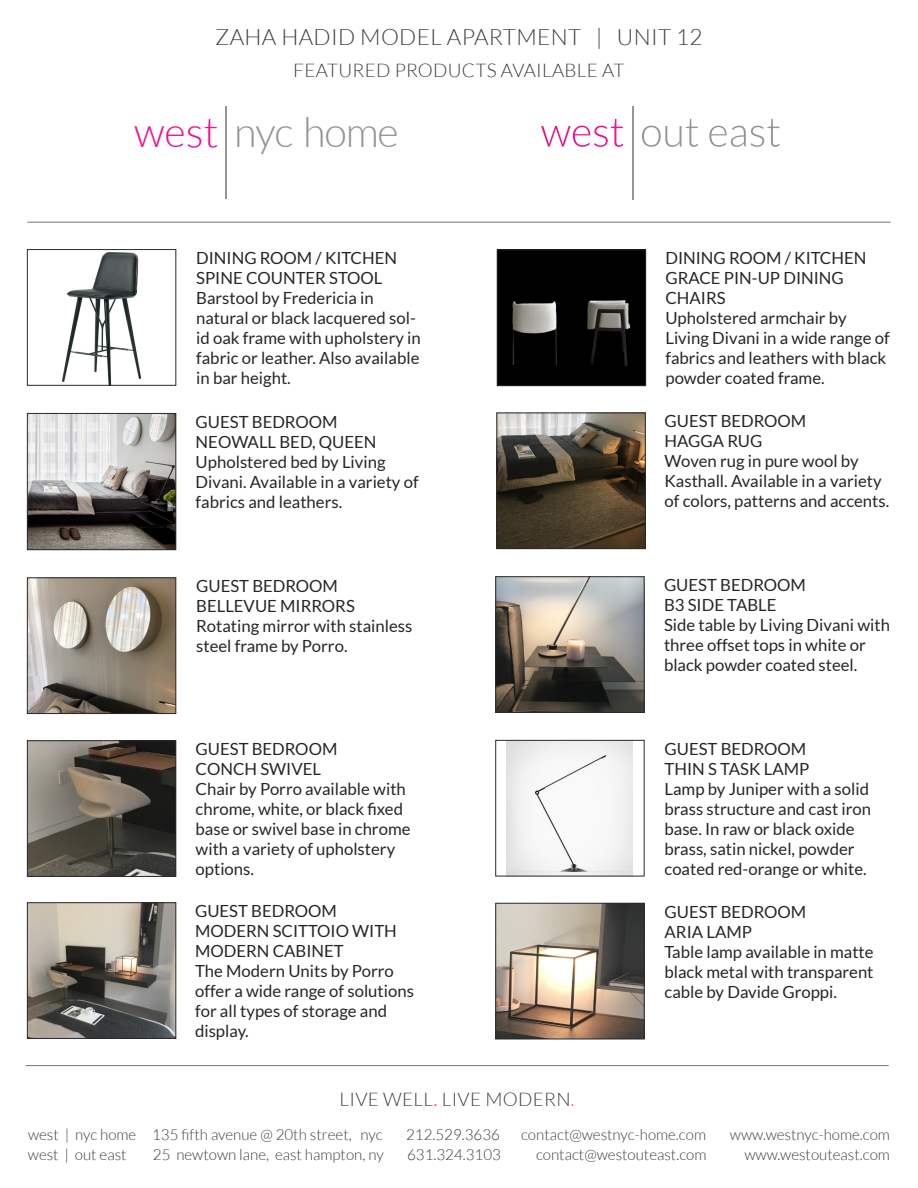
<style>
.page{position:relative;width:918px;height:1188px;background:#fff}
.page>*{position:absolute;margin:0;border:0;box-sizing:border-box;transform-origin:0 0}
.t1{font:300 41.55px "Lato";letter-spacing:-.025em;color:#939598}
.t2{font:300 22.5px "Lato";letter-spacing:.015em;color:#3e3e3f}
.t3{font:300 18.9px "Lato";letter-spacing:.015em;color:#3e3e3f}
.t4{font:16.8px/20.1px "Lato";color:#282526}
.t5{font:300 15.15px "Lato";color:#3e3e3f}
.s1{color:#ed138f}
.s2{color:#ed4699}
</style>
<div class="page">
<svg style="left:541px;top:119px;width:82px;height:28px"></svg>
<svg style="left:642px;top:119px;width:56px;height:28px"></svg>
<svg style="left:709px;top:119px;width:71px;height:28px"></svg>
<hr style="left:633px;top:107px;width:1px;height:92px;background:#939598">
<hr style="left:226px;top:107px;width:1px;height:92px;background:#939598">
<img style="left:499px;top:252px;width:145px;height:132px">
<div style="left:497px;top:250px;width:149px;height:136px;border:1px solid #2b292a"></div>
<img style="left:29px;top:904px;width:145px;height:133px">
<div style="left:27px;top:902px;width:149px;height:137px;border:1px solid #2b292a"></div>
<img style="left:29px;top:742px;width:145px;height:133px">
<div style="left:27px;top:740px;width:149px;height:137px;border:1px solid #2b292a"></div>
<img style="left:498px;top:415px;width:146px;height:132px">
<div style="left:496px;top:413px;width:150px;height:136px;border:1px solid #2b292a"></div>
<img style="left:62px;top:251px;width:80px;height:133px">
<div style="left:27px;top:249px;width:149px;height:137px;border:1px solid #2b292a"></div>
<img style="left:497px;top:578px;width:146px;height:133px">
<div style="left:495px;top:576px;width:150px;height:137px;border:1px solid #2b292a"></div>
<img style="left:29px;top:415px;width:145px;height:133px">
<div style="left:27px;top:413px;width:149px;height:137px;border:1px solid #2b292a"></div>
<img style="left:29px;top:579px;width:145px;height:133px">
<div style="left:27px;top:577px;width:149px;height:137px;border:1px solid #2b292a"></div>
<img style="left:507px;top:742px;width:126px;height:132px">
<div style="left:495px;top:740px;width:150px;height:136px;border:1px solid #2b292a"></div>
<hr style="left:27px;top:222px;width:864px;height:1px;background:#76787b">
<hr style="left:26px;top:1065px;width:863px;height:1px;background:#76787b">
<img style="left:497px;top:905px;width:146px;height:132px">
<div style="left:495px;top:903px;width:150px;height:136px;border:1px solid #2b292a"></div>
<p class="t2" style="left:215px;top:25px;width:489px">ZAHA HADID MODEL APARTMENT | UNIT 12</p>
<p class="t3" style="left:293px;top:60px;width:333px">FEATURED PRODUCTS AVAILABLE AT</p>
<p class="t1" style="left:134px;top:110px;width:266px"><span class="s1">west</span> nyc home</p>
<p class="t4" style="left:196px;top:248px;width:202px">DINING ROOM / KITCHEN</p>
<p class="t4" style="left:196px;top:268px;width:188px">SPINE COUNTER STOOL</p>
<p class="t4" style="left:196px;top:288px;width:179px">Barstool by Fredericia in</p>
<p class="t4" style="left:196px;top:308px;width:226px">natural or black lacquered sol&shy;id oak frame with upholstery in fabric or leather. Also available in bar height.</p>
<p class="t4" style="left:196px;top:412px;width:143px">GUEST BEDROOM</p>
<p class="t4" style="left:196px;top:432px;width:182px">NEOWALL BED, QUEEN</p>
<p class="t4" style="left:196px;top:452px;width:225px">Upholstered bed by Living<br>Divani. Available in a variety of fabrics and leathers.</p>
<p class="t4" style="left:196px;top:576px;width:143px">GUEST BEDROOM</p>
<p class="t4" style="left:196px;top:596px;width:160px">BELLEVUE MIRRORS</p>
<p class="t4" style="left:196px;top:616px;width:218px">Rotating mirror with stainless steel frame by Porro.</p>
<p class="t4" style="left:196px;top:738px;width:143px">GUEST BEDROOM</p>
<p class="t4" style="left:196px;top:759px;width:127px">CONCH SWIVEL</p>
<p class="t4" style="left:196px;top:779px;width:216px">Chair by Porro available with chrome, white, or black fixed base or swivel base in chrome with a variety of upholstery options.</p>
<p class="t4" style="left:195px;top:900px;width:143px">GUEST BEDROOM</p>
<p class="t4" style="left:195px;top:921px;width:203px">MODERN SCITTOIO WITH<br>MODERN CABINET</p>
<p class="t4" style="left:195px;top:961px;width:220px">The Modern Units by Porro offer a wide range of solutions for all types of storage and display.</p>
<p class="t3" style="left:340px;top:1089px;width:237px">LIVE WELL<span class="s1">.</span> LIVE MODERN<span class="s2">.</span></p>
<p class="t4" style="left:665px;top:248px;width:202px">DINING ROOM / KITCHEN</p>
<p class="t4" style="left:665px;top:268px;width:180px">GRACE PIN-UP DINING<br>CHAIRS</p>
<p class="t4" style="left:665px;top:308px;width:226px">Upholstered armchair by<br>Living Divani in a wide range of fabrics and leathers with black powder coated frame.</p>
<p class="t4" style="left:665px;top:411px;width:143px">GUEST BEDROOM</p>
<p class="t4" style="left:665px;top:431px;width:99px">HAGGA RUG</p>
<p class="t4" style="left:665px;top:451px;width:226px">Woven rug in pure wool by<br>Kasthall. Available in a variety of colors, patterns and accents.</p>
<p class="t4" style="left:664px;top:575px;width:143px">GUEST BEDROOM</p>
<p class="t4" style="left:664px;top:595px;width:114px">B3 SIDE TABLE</p>
<p class="t4" style="left:664px;top:615px;width:227px">Side table by Living Divani with three offset tops in white or black powder coated steel.</p>
<p class="t4" style="left:665px;top:738px;width:143px">GUEST BEDROOM</p>
<p class="t4" style="left:665px;top:759px;width:146px">THIN S TASK LAMP</p>
<p class="t4" style="left:665px;top:779px;width:208px">Lamp by Juniper with a solid brass structure and cast iron base. In raw or black oxide brass, satin nickel, powder coated red-orange or white.</p>
<p class="t4" style="left:665px;top:901px;width:143px">GUEST BEDROOM</p>
<p class="t4" style="left:665px;top:921px;width:89px">ARIA LAMP</p>
<p class="t4" style="left:665px;top:942px;width:211px;text-align:justify">Table lamp available in matte black metal with transparent cable by Davide Groppi.</p>
<p class="t5" style="left:28px;top:1126px;width:110px">west | nyc home</p>
<p class="t5" style="left:152px;top:1126px;width:232px">135 fifth avenue @ 20th street, nyc</p>
<p class="t5" style="left:406px;top:1127px;width:95px">212.529.3636</p>
<p class="t5" style="left:521px;top:1127px;width:187px">contact@westnyc-home.com</p>
<p class="t5" style="left:730px;top:1127px;width:161px">www.westnyc-home.com</p>
<p class="t5" style="left:28px;top:1146px;width:100px">west | out east</p>
<p class="t5" style="left:153px;top:1146px;width:232px">25 newtown lane, east hampton, ny</p>
<p class="t5" style="left:407px;top:1146px;width:95px">631.324.3103</p>
<p class="t5" style="left:536px;top:1146px;width:172px">contact@westouteast.com</p>
<p class="t5" style="left:744px;top:1146px;width:147px">www.westouteast.com</p>
</div>
